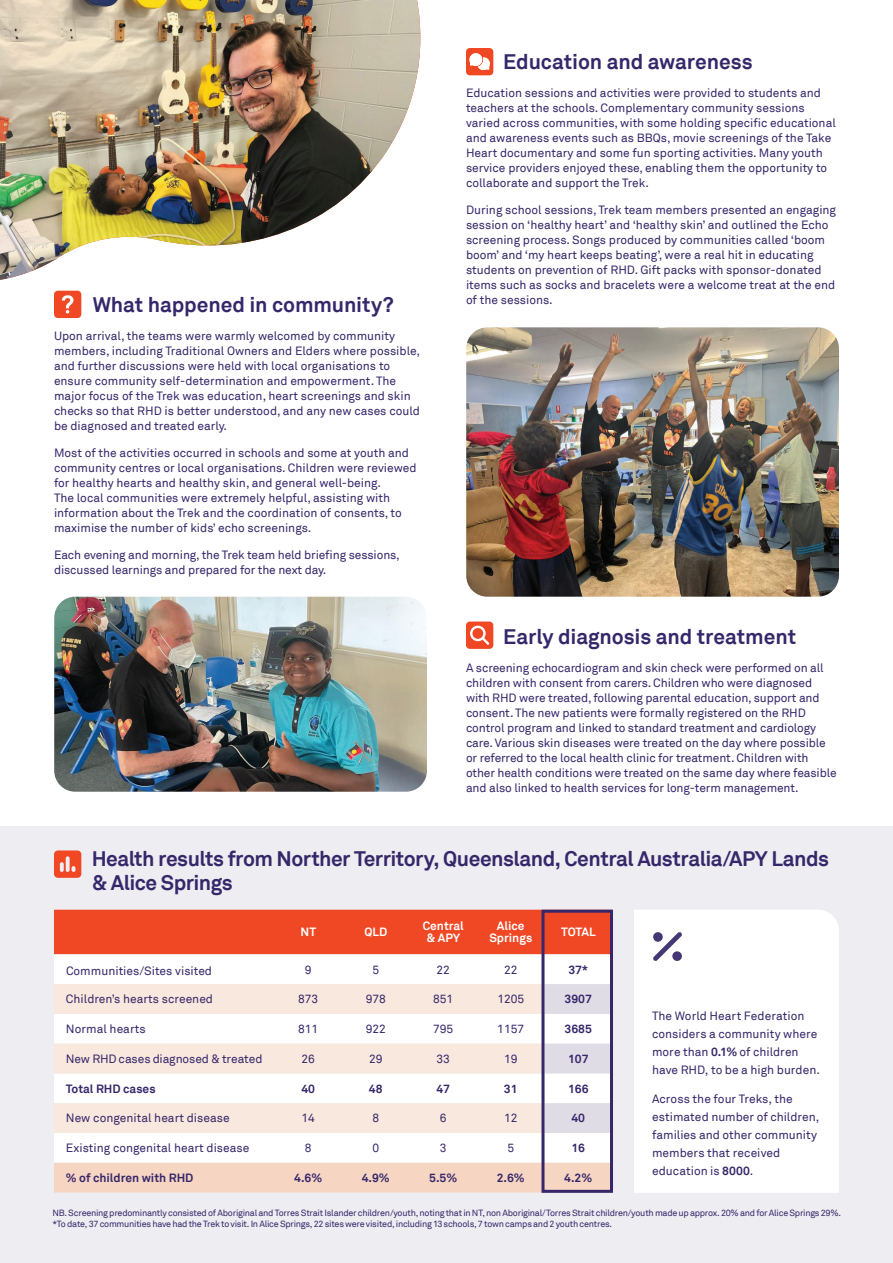
<style>
.page{position:relative;width:893px;height:1263px;background:#fff}
.page>*{position:absolute;margin:0;border:0;box-sizing:border-box;transform-origin:0 0}
.t1{font:700 21px/24px "Akkurat";letter-spacing:-.015em;color:#36276a}
.t2{font:12px/15px "Akkurat";color:#36276a}
.t3{font:700 12px "Akkurat";color:#36276a}
.t4{font:700 12px/12px "Akkurat";color:#fff;text-align:center}
.t5{font:9px/12px "Akkurat";letter-spacing:-.03em;color:#36276a}
.s1{font-weight:700}
</style>
<div class="page">
<div style="left:0;top:826px;width:893px;height:437px;background:#eeedf2"></div>
<img style="left:466px;top:327px;width:373px;height:270px">
<img style="left:54px;top:597px;width:373px;height:195px">
<img style="left:0;top:0;width:421px;height:280px">
<svg style="left:54px;top:910px;width:555px;height:282px;background:#f8d6cc"></svg>
<div style="left:634px;top:910px;width:205px;height:283px;background:#fff"></div>
<svg style="left:54px;top:850px;width:27px;height:28px"></svg>
<svg style="left:653px;top:932px;width:29px;height:29px"></svg>
<svg style="left:466px;top:621px;width:27px;height:28px"></svg>
<div style="left:472px;top:628px;width:11px;height:11px;background:#f04824;border-radius:50%"></div>
<svg style="left:54px;top:291px;width:27px;height:27px"></svg>
<div style="left:541px;top:910px;width:72px;height:283px;border:3px solid #36276a"></div>
<div style="left:466px;top:48px;width:27px;height:27px;background:#f04824;border-radius:4px"></div>
<svg style="left:469px;top:53px;width:21px;height:17px"></svg>
<h1 class="t1" style="left:93px;top:293px;width:302px">What happened in community?</h1>
<p class="t2" style="left:54px;top:329px;width:368px">Upon arrival, the teams were warmly welcomed by community members, including Traditional Owners and Elders where possible, and further discussions were held with local organisations to ensure community self-determination and empowerment. The major focus of the Trek was education, heart screenings and skin checks so that RHD is better understood, and any new cases could be diagnosed and treated early.</p>
<p class="t2" style="left:54px;top:446px;width:364px">Most of the activities occurred in schools and some at youth and community centres or local organisations. Children were reviewed for healthy hearts and healthy skin, and general well-being.<br>The local communities were extremely helpful, assisting with information about the Trek and the coordination of consents, to maximise the number of kids’ echo screenings.</p>
<p class="t2" style="left:54px;top:548px;width:347px">Each evening and morning, the Trek team held briefing sessions, discussed learnings and prepared for the next day.</p>
<h1 class="t1" style="left:503px;top:50px;width:251px">Education and awareness</h1>
<p class="t2" style="left:466px;top:86px;width:371px">Education sessions and activities were provided to students and teachers at the schools. Complementary community sessions varied across communities, with some holding specific educational and awareness events such as BBQs, movie screenings of the Take Heart documentary and some fun sporting activities. Many youth service providers enjoyed these, enabling them the opportunity to collaborate and support the Trek.</p>
<p class="t2" style="left:466px;top:203px;width:372px">During school sessions, Trek team members presented an engaging session on ‘healthy heart’ and ‘healthy skin’ and outlined the Echo screening process. Songs produced by communities called ‘boom boom’ and ‘my heart keeps beating’, were a real hit in educating students on prevention of RHD. Gift packs with sponsor-donated items such as socks and bracelets were a welcome treat at the end of the sessions.</p>
<h1 class="t1" style="left:503px;top:625px;width:294px">Early diagnosis and treatment</h1>
<p class="t2" style="left:466px;top:660px;width:372px">A screening echocardiogram and skin check were performed on all children with consent from carers. Children who were diagnosed with RHD were treated, following parental education, support and consent. The new patients were formally registered on the RHD control program and linked to standard treatment and cardiology care. Various skin diseases were treated on the day where possible or referred to the local health clinic for treatment. Children with other health conditions were treated on the same day where feasible and also linked to health services for long-term management.</p>
<h1 class="t1" style="left:92px;top:846px;width:739px">Health results from Norther Territory, Queensland, Central Australia/APY Lands &amp; Alice Springs</h1>
<p class="t4" style="left:301px;top:926px;width:17px">NT</p>
<p class="t4" style="left:364px;top:926px;width:24px">QLD</p>
<p class="t4" style="left:423px;top:920px;width:43px">Central &amp; APY</p>
<p class="t4" style="left:489px;top:920px;width:44px">Alice<br>Springs</p>
<p class="t4" style="left:561px;top:926px;width:36px">TOTAL</p>
<p class="t2" style="left:66px;top:964px;width:148px">Communities/Sites visited</p>
<p class="t2" style="left:305px;top:962px;width:8px">9</p>
<p class="t2" style="left:372px;top:962px;width:8px">5</p>
<p class="t2" style="left:437px;top:962px;width:15px">22</p>
<p class="t2" style="left:504px;top:962px;width:15px">22</p>
<p class="t3" style="left:568px;top:962px;width:21px">37*</p>
<p class="t2" style="left:66px;top:992px;width:149px">Children’s hearts screened</p>
<p class="t2" style="left:298px;top:992px;width:22px">873</p>
<p class="t2" style="left:366px;top:992px;width:22px">978</p>
<p class="t2" style="left:433px;top:992px;width:22px">851</p>
<p class="t2" style="left:497px;top:992px;width:28px">1205</p>
<p class="t3" style="left:565px;top:991px;width:29px">3907</p>
<p class="t2" style="left:66px;top:1022px;width:81px">Normal hearts</p>
<p class="t2" style="left:298px;top:1022px;width:22px">811</p>
<p class="t2" style="left:366px;top:1022px;width:22px">922</p>
<p class="t2" style="left:433px;top:1022px;width:22px">795</p>
<p class="t2" style="left:497px;top:1022px;width:28px">1157</p>
<p class="t3" style="left:565px;top:1021px;width:29px">3685</p>
<p class="t2" style="left:66px;top:1051px;width:198px">New RHD cases diagnosed &amp; treated</p>
<p class="t2" style="left:302px;top:1051px;width:15px">26</p>
<p class="t2" style="left:369px;top:1051px;width:15px">29</p>
<p class="t2" style="left:437px;top:1051px;width:15px">33</p>
<p class="t2" style="left:504px;top:1051px;width:15px">19</p>
<p class="t3" style="left:568px;top:1051px;width:22px">107</p>
<p class="t3" style="left:66px;top:1081px;width:91px">Total RHD cases</p>
<p class="t3" style="left:301px;top:1081px;width:15px">40</p>
<p class="t3" style="left:369px;top:1081px;width:15px">48</p>
<p class="t3" style="left:436px;top:1081px;width:15px">47</p>
<p class="t3" style="left:504px;top:1081px;width:15px">31</p>
<p class="t3" style="left:568px;top:1081px;width:22px">166</p>
<p class="t2" style="left:66px;top:1111px;width:165px">New congenital heart disease</p>
<p class="t2" style="left:302px;top:1111px;width:15px">14</p>
<p class="t2" style="left:372px;top:1111px;width:8px">8</p>
<p class="t2" style="left:440px;top:1111px;width:8px">6</p>
<p class="t2" style="left:504px;top:1111px;width:15px">12</p>
<p class="t3" style="left:571px;top:1110px;width:15px">40</p>
<p class="t2" style="left:66px;top:1141px;width:185px">Existing congenital heart disease</p>
<p class="t2" style="left:305px;top:1141px;width:8px">8</p>
<p class="t2" style="left:372px;top:1141px;width:8px">0</p>
<p class="t2" style="left:440px;top:1141px;width:8px">3</p>
<p class="t2" style="left:507px;top:1141px;width:8px">5</p>
<p class="t3" style="left:571px;top:1140px;width:15px">16</p>
<p class="t3" style="left:66px;top:1170px;width:129px">% of children with RHD</p>
<p class="t3" style="left:294px;top:1170px;width:30px">4.6%</p>
<p class="t3" style="left:362px;top:1170px;width:30px">4.9%</p>
<p class="t3" style="left:429px;top:1170px;width:30px">5.5%</p>
<p class="t3" style="left:497px;top:1170px;width:30px">2.6%</p>
<p class="t3" style="left:564px;top:1170px;width:30px">4.2%</p>
<p class="t2" style="left:652px;top:1007px;width:169px;line-height:18px">The World Heart Federation considers a community where more than <span class="s1">0.1%</span> of children have RHD, to be a high burden.</p>
<p class="t2" style="left:652px;top:1090px;width:169px;line-height:18px">Across the four Treks, the estimated number of children, families and other community members that received education is <span class="s1">8000</span>.</p>
<p class="t5" style="left:52px;top:1206px;width:790px">NB. Screening predominantly consisted of Aboriginal and Torres Strait Islander children/youth, noting that in NT, non Aboriginal/Torres Strait children/youth made up approx. 20% and for Alice Springs 29%. *To date, 37 communities have had the Trek to visit. In Alice Springs, 22 sites were visited, including 13 schools, 7 town camps and 2 youth centres.</p>
</div>
